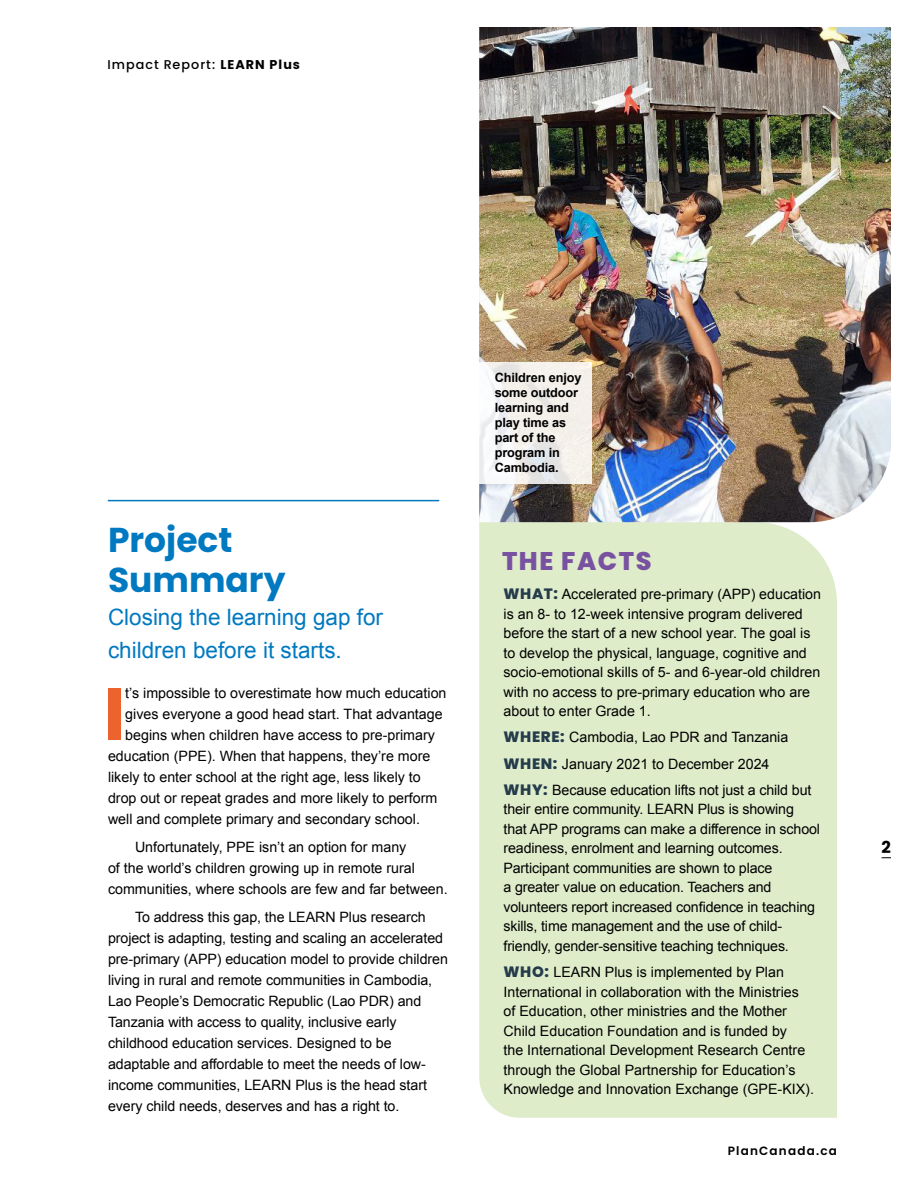
<style>
.page{position:relative;width:918px;height:1188px;background:#fff}
.page>*{position:absolute;margin:0;border:0;box-sizing:border-box;transform-origin:0 0}
.t1{font:700 74.1px "Poppins";color:#ec632d}
.t2{font:700 34.5px/40.5px "Poppins";color:#0079c1}
.t3{font:800 25.5px "Poppins";letter-spacing:.06em;color:#7851a1}
.t4{font:22.5px/33px "Arial";color:#0079c1}
.t5{font:700 16.5px "Poppins";color:#000}
.t6{font:14.25px/19.5px "Arial";color:#000}
.t7{font:700 12.75px/15px "Arial";letter-spacing:-.01em;color:#000}
.t8{font:500 12.75px "Poppins";letter-spacing:.08em;color:#000}
.t9{font:600 12px "Poppins";letter-spacing:.1em;color:#000}
.s1{font-weight:700}
.s2{font-family:"Poppins";font-weight:800;font-size:15px;color:#243c4b}
</style>
<div class="page">
<div style="left:479px;top:522px;width:358px;height:596px;background:#dfecca"></div>
<img style="left:479px;top:27px;width:412px;height:495px">
<hr style="left:108px;top:500px;width:331px;height:1px;background:#0079c1">
<svg style="left:479px;top:362px;width:113px;height:121px;fill:#f4f0eb"></svg>
<p class="t8" style="left:108px;top:57px;width:194px">Impact Report: <span class="s1">LEARN Plus</span></p>
<h2 class="t2" style="left:108px;top:520px;width:179px">Project<br>Summary</h2>
<h3 class="t4" style="left:108px;top:601px;width:277px">Closing the learning gap for children before it starts.</h3>
<h1 class="t1" style="left:103px;top:672px;width:23px">I</h1>
<p class="t6" style="left:125px;top:684px;width:323px">t’s impossible to overestimate how much education</p>
<p class="t6" style="left:125px;top:705px;width:319px">gives everyone a good head start. That advantage</p>
<p class="t6" style="left:125px;top:726px;width:311px">begins when children have access to pre-primary</p>
<p class="t6" style="left:108px;top:747px;width:324px">education (PPE). When that happens, they’re more</p>
<p class="t6" style="left:108px;top:768px;width:314px">likely to enter school at the right age, less likely to</p>
<p class="t6" style="left:108px;top:789px;width:331px">drop out or repeat grades and more likely to perform</p>
<p class="t6" style="left:108px;top:810px;width:314px">well and complete primary and secondary school.</p>
<p class="t6" style="left:108px;top:837px;width:341px;line-height:21px;text-indent:27px">Unfortunately, PPE isn’t an option for many<br>of the world’s children growing up in remote rural communities, where schools are few and far between.</p>
<p class="t6" style="left:108px;top:907px;width:341px;line-height:21px;text-indent:27px">To address this gap, the LEARN Plus research project is adapting, testing and scaling an accelerated pre-primary (APP) education model to provide children living in rural and remote communities in Cambodia, Lao People’s Democratic Republic (Lao PDR) and Tanzania with access to quality, inclusive early childhood education services. Designed to be adaptable and affordable to meet the needs of low&shy;income communities, LEARN Plus is the head start every child needs, deserves and has a right to.</p>
<p class="t7" style="left:495px;top:370px;width:88px">Children enjoy some outdoor learning and play time as part of the program in<br>Cambodia.</p>
<h3 class="t3" style="left:502px;top:547px;width:151px">THE FACTS</h3>
<p class="t6" style="left:504px;top:584px;width:319px"><span class="s2">WHAT:</span> Accelerated pre-primary (APP) education is an 8- to 12-week intensive program delivered before the start of a new school year. The goal is to develop the physical, language, cognitive and socio-emotional skills of 5- and 6-year-old children with no access to pre-primary education who are about to enter Grade 1.</p>
<p class="t6" style="left:504px;top:724px;width:309px;line-height:26.2px"><span class="s2">WHERE:</span> Cambodia, Lao PDR and Tanzania<br><span class="s2">WHEN:</span> January 2021 to December 2024<br><span class="s2">WHY:</span> Because education lifts not just a child but</p>
<p class="t6" style="left:504px;top:800px;width:318px">their entire community. LEARN Plus is showing that APP programs can make a difference in school readiness, enrolment and learning outcomes.<br>Participant communities are shown to place<br>a greater value on education. Teachers and volunteers report increased confidence in teaching skills, time management and the use of child&shy;friendly, gender-sensitive teaching techniques.</p>
<p class="t6" style="left:504px;top:962px;width:312px"><span class="s2">WHO:</span> LEARN Plus is implemented by Plan International in collaboration with the Ministries of Education, other ministries and the Mother Child Education Foundation and is funded by<br>the International Development Research Centre through the Global Partnership for Education’s Knowledge and Innovation Exchange (GPE-KIX).</p>
<p class="t9" style="left:728px;top:1144px;width:111px">PlanCanada.ca</p>
<p class="t5" style="left:882px;top:838px;width:11px">2</p>
</div>
